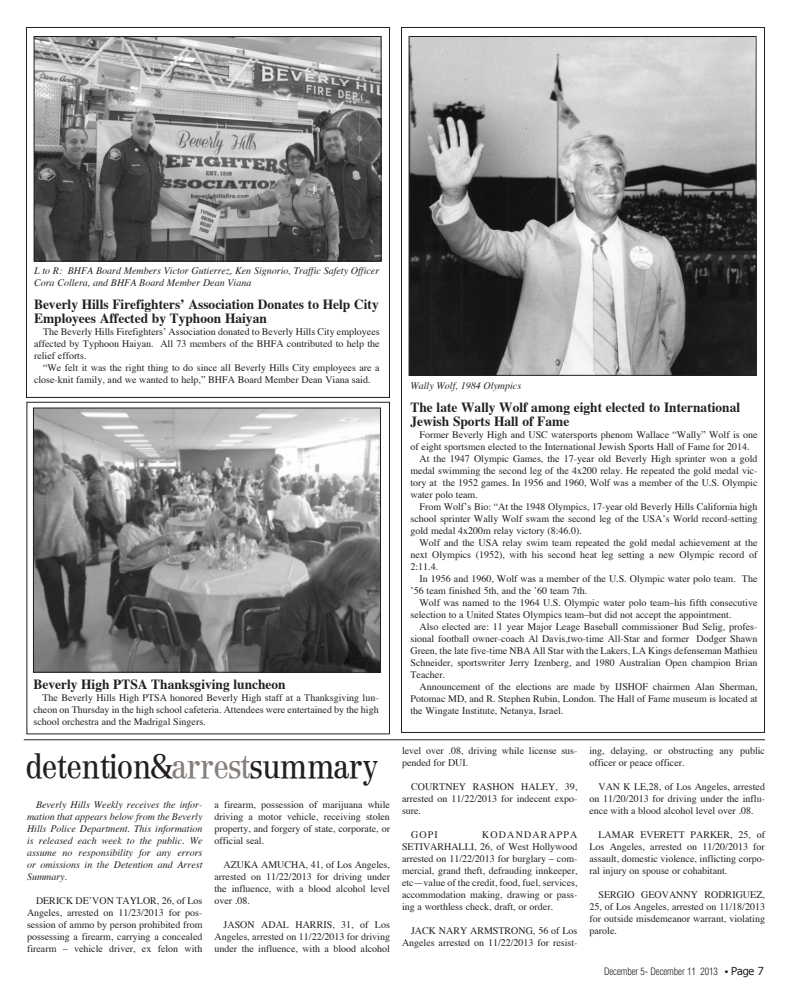
<style>
.page{position:relative;width:792px;height:1008px;background:#fff}
.page>*{position:absolute;margin:0;border:0;box-sizing:border-box;transform-origin:0 0}
.t1{font:33px "Century Reprise SSK";color:#231f20;scale:.89 1}
.t2{font:700 14px/14.4px "Times";color:#231f20;scale:.96 1}
.t3{font:10px/12px "Times";color:#231f20;text-align:justify}
.t4{font:italic 10px/12px "Times";color:#231f20;text-align:justify}
.t5{font:300 condensed 10px "Helvetica";letter-spacing:-.01em;color:#231f20}
.s1{color:#867f7c}
.s2{font-family:"Times";font-weight:400;font-stretch:normal}
.s3{font-family:"Tahoma";font-weight:400;font-stretch:normal;font-size:11px}
</style>
<div class="page">
<div style="left:26px;top:402px;width:364px;height:332px;border:1px solid #231f20"></div>
<img style="left:35px;top:410px;width:344px;height:261px">
<div style="left:33px;top:408px;width:348px;height:265px;border:1px solid #231f20"></div>
<div style="left:26px;top:27px;width:364px;height:371px;border:1px solid #231f20"></div>
<img style="left:36px;top:38px;width:344px;height:222px">
<div style="left:34px;top:36px;width:348px;height:226px;border:1px solid #231f20"></div>
<hr style="left:24px;top:739px;width:741px;height:1px;background:#231f20">
<img style="left:411px;top:38px;width:344px;height:336px">
<div style="left:409px;top:36px;width:348px;height:340px;border:1px solid #231f20"></div>
<p class="t4" style="left:34px;top:266px;width:347px">L to R: BHFA Board Members Victor Gutierrez, Ken Signorio, Traffic Safety Officer<br>Cora Collera, and BHFA Board Member Dean Viana</p>
<h2 class="t2" style="left:34px;top:297px;width:361px">Beverly Hills Firefighters’ Association Donates to Help City<br>Employees Affected by Typhoon Haiyan</h2>
<p class="t3" style="left:34px;top:326px;width:347px;text-indent:9px">The Beverly Hills Firefighters’ Association donated to Beverly Hills City employees affected by Typhoon Haiyan. All 73 members of the BHFA contributed to help the relief efforts.</p>
<p class="t3" style="left:34px;top:362px;width:347px;text-indent:9px">“We felt it was the right thing to do since all Beverly Hills City employees are a close-knit family, and we wanted to help,” BHFA Board Member Dean Viana said.</p>
<h2 class="t2" style="left:33px;top:677px;width:264px">Beverly High PTSA Thanksgiving luncheon</h2>
<p class="t3" style="left:33px;top:692px;width:347px;text-indent:9px">The Beverly Hills High PTSA honored Beverly High staff at a Thanksgiving lun&shy;cheon on Thursday in the high school cafeteria. Attendees were entertained by the high school orchestra and the Madrigal Singers.</p>
<h1 class="t1" style="left:27px;top:747px;width:396px">detention&amp;<span class="s1">arrest</span>summary</h1>
<p class="t4" style="left:27px;top:799px;width:177px;text-indent:9px">Beverly Hills Weekly receives the infor&shy;mation that appears below from the Beverly Hills Police Department. This information is released each week to the public. We assume no responsibility for any errors or omissions in the Detention and Arrest Summary.</p>
<p class="t3" style="left:27px;top:895px;width:177px;text-indent:9px">DERICK DE’VON TAYLOR, 26, of Los Angeles, arrested on 11/23/2013 for pos&shy;session of ammo by person prohibited from possessing a firearm, carrying a concealed firearm – vehicle driver, ex felon with</p>
<p class="t3" style="left:214px;top:799px;width:177px">a firearm, possession of marijuana while driving a motor vehicle, receiving stolen property, and forgery of state, corporate, or official seal.</p>
<p class="t3" style="left:214px;top:859px;width:177px;text-indent:9px">AZUKA AMUCHA, 41, of Los Angeles, arrested on 11/22/2013 for driving under the influence, with a blood alcohol level over .08.</p>
<p class="t3" style="left:214px;top:919px;width:177px;text-indent:9px">JASON ADAL HARRIS, 31, of Los Angeles, arrested on 11/22/2013 for driving under the influence, with a blood alcohol</p>
<p class="t4" style="left:410px;top:380px;width:112px">Wally Wolf, 1984 Olympics</p>
<h2 class="t2" style="left:410px;top:400px;width:345px">The late Wally Wolf among eight elected to International<br>Jewish Sports Hall of Fame</h2>
<p class="t3" style="left:420px;top:429px;width:340px">Former Beverly High and USC watersports phenom Wallace “Wally” Wolf is one</p>
<p class="t3" style="left:410px;top:441px;width:341px">of eight sportsmen elected to the International Jewish Sports Hall of Fame for 2014.</p>
<p class="t3" style="left:420px;top:453px;width:340px">At the 1947 Olympic Games, the 17-year old Beverly High sprinter won a gold</p>
<p class="t3" style="left:410px;top:465px;width:349px">medal swimming the second leg of the 4x200 relay. He repeated the gold medal vic-</p>
<p class="t3" style="left:410px;top:477px;width:349px">tory at the 1952 games. In 1956 and 1960, Wolf was a member of the U.S. Olympic</p>
<p class="t3" style="left:410px;top:489px;width:69px">water polo team.</p>
<p class="t3" style="left:420px;top:501px;width:340px">From Wolf’s Bio: “At the 1948 Olympics, 17-year old Beverly Hills California high</p>
<p class="t3" style="left:410px;top:513px;width:349px">school sprinter Wally Wolf swam the second leg of the USA’s World record-setting</p>
<p class="t3" style="left:410px;top:525px;width:173px">gold medal 4x200m relay victory (8:46.0).</p>
<p class="t3" style="left:420px;top:537px;width:340px">Wolf and the USA relay swim team repeated the gold medal achievement at the</p>
<p class="t3" style="left:410px;top:549px;width:349px">next Olympics (1952), with his second heat leg setting a new Olympic record of</p>
<p class="t3" style="left:410px;top:561px;width:29px">2:11.4.</p>
<p class="t3" style="left:420px;top:573px;width:340px">In 1956 and 1960, Wolf was a member of the U.S. Olympic water polo team. The</p>
<p class="t3" style="left:410px;top:585px;width:178px">’56 team finished 5th, and the ’60 team 7th.</p>
<p class="t3" style="left:419px;top:597px;width:340px">Wolf was named to the 1964 U.S. Olympic water polo team–his fifth consecutive</p>
<p class="t3" style="left:410px;top:609px;width:323px">selection to a United States Olympics team–but did not accept the appointment.</p>
<p class="t3" style="left:419px;top:621px;width:340px">Also elected are: 11 year Major Leage Baseball commissioner Bud Selig, profes-</p>
<p class="t3" style="left:410px;top:633px;width:349px">sional football owner-coach Al Davis,two-time All-Star and former Dodger Shawn</p>
<p class="t3" style="left:410px;top:645px;width:349px">Green, the late five-time NBA All Star with the Lakers, LA Kings defenseman Mathieu</p>
<p class="t3" style="left:410px;top:657px;width:349px">Schneider, sportswriter Jerry Izenberg, and 1980 Australian Open champion Brian</p>
<p class="t3" style="left:410px;top:669px;width:36px">Teacher.</p>
<p class="t3" style="left:419px;top:681px;width:340px">Announcement of the elections are made by IJSHOF chairmen Alan Sherman,</p>
<p class="t3" style="left:410px;top:693px;width:349px">Potomac MD, and R. Stephen Rubin, London. The Hall of Fame museum is located at</p>
<p class="t3" style="left:410px;top:705px;width:154px">the Wingate Institute, Netanya, Israel.</p>
<p class="t3" style="left:402px;top:745px;width:177px">level over .08, driving while license sus&shy;pended for DUI.</p>
<p class="t3" style="left:402px;top:781px;width:177px;text-indent:9px">COURTNEY RASHON HALEY, 39, arrested on 11/22/2013 for indecent expo&shy;sure.</p>
<p class="t3" style="left:411px;top:829px;width:28px">GOPI</p>
<p class="t3" style="left:402px;top:829px;width:177px;text-indent:80px">KODANDARAPPA SETIVARHALLI, 26, of West Hollywood arrested on 11/22/2013 for burglary – com&shy;mercial, grand theft, defrauding innkeeper, etc—value of the credit, food, fuel, services, accommodation making, drawing or pass&shy;ing a worthless check, draft, or order.</p>
<p class="t3" style="left:402px;top:925px;width:177px;text-align:right">JACK NARY ARMSTRONG, 56 of Los<br>Angeles arrested on 11/22/2013 for resist-</p>
<p class="t3" style="left:590px;top:745px;width:177px">ing, delaying, or obstructing any public officer or peace officer.</p>
<p class="t3" style="left:590px;top:781px;width:177px;text-indent:9px">VAN K LE,28, of Los Angeles, arrested on 11/20/2013 for driving under the influ&shy;ence with a blood alcohol level over .08.</p>
<p class="t3" style="left:590px;top:829px;width:177px;text-indent:9px">LAMAR EVERETT PARKER, 25, of Los Angeles, arrested on 11/20/2013 for assault, domestic violence, inflicting corpo&shy;ral injury on spouse or cohabitant.</p>
<p class="t3" style="left:590px;top:889px;width:177px;text-indent:9px">SERGIO GEOVANNY RODRIGUEZ, 25, of Los Angeles, arrested on 11/18/2013 for outside misdemeanor warrant, violating parole.</p>
<p class="t5" style="left:604px;top:965px;width:161px">December 5- December 11 2013 <span class="s2">•</span> <span class="s3">Page 7</span></p>
</div>
